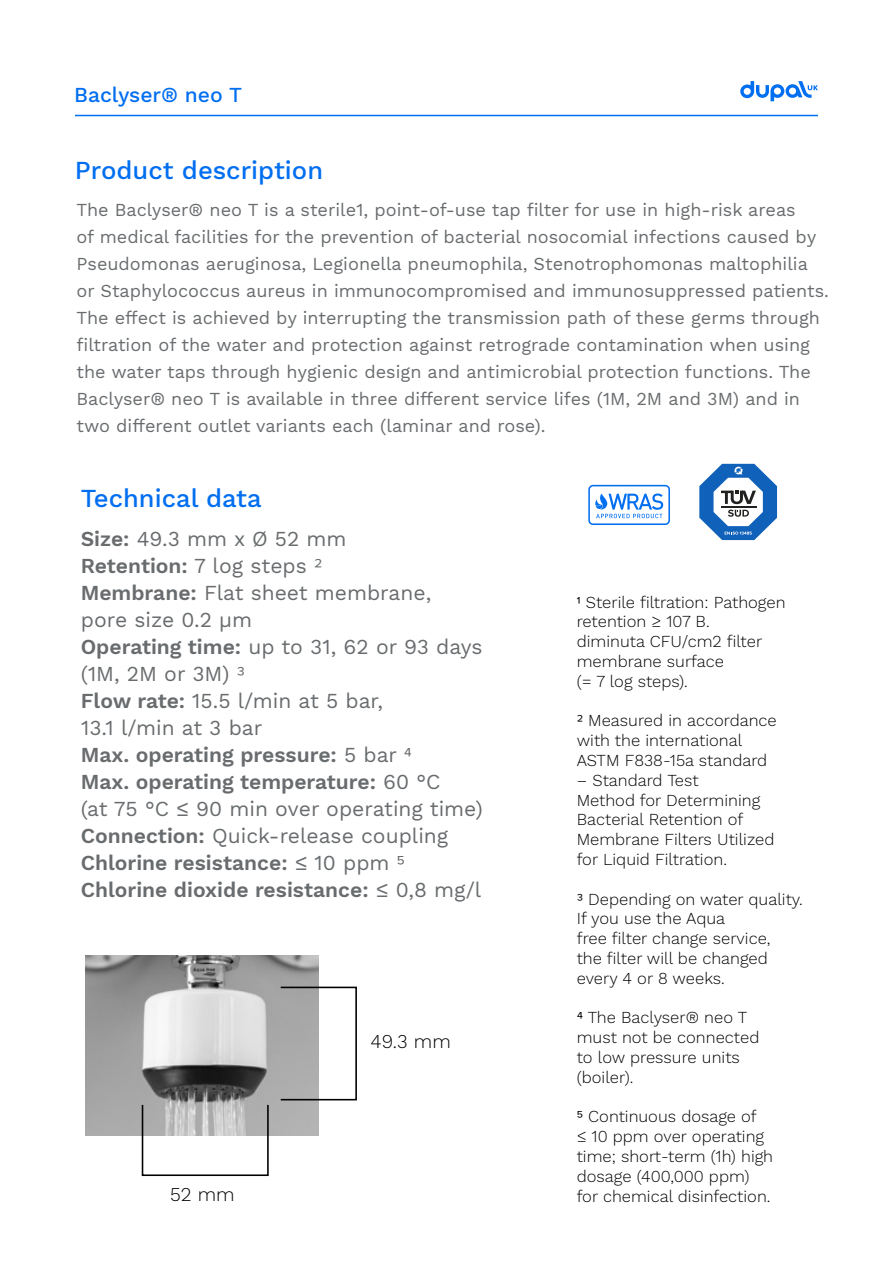
<style>
.page{position:relative;width:893px;height:1263px;background:#fff}
.page>*{position:absolute;margin:0;border:0;box-sizing:border-box;transform-origin:0 0}
.t1{font:500 25.5px "Work Sans";color:#006ef0}
.t2{font:21px/27px "Work Sans";color:#696c6e}
.t3{font:500 21px "Work Sans";color:#006ef0}
.t4{font:300 19.2px "Work Sans";color:#000}
.t5{font:18px/27px "Work Sans";color:#696c6e}
.t6{font:300 16.5px/19.8px "Work Sans";color:#000}
.s1{font-weight:600}
.s2{font-family:"Proxima Nova"}
.s3{font-family:"Proxima Nova";font-weight:400}
</style>
<div class="page">
<hr style="left:75px;top:115px;width:743px;height:1px;background:#006ef0">
<svg style="left:740px;top:81px;width:78px;height:20px"></svg>
<img style="left:85px;top:955px;width:233px;height:180px">
<div style="left:280px;top:987px;width:77px;height:113px;border:2px solid #000"></div>
<div style="left:142px;top:1104px;width:127px;height:72px;border:2px solid #000"></div>
<svg style="left:588px;top:485px;width:82px;height:40px"></svg>
<svg style="left:699px;top:464px;width:78px;height:76px"></svg>
<p class="t3" style="left:74px;top:82px;width:169px">Baclyser® neo T</p>
<h1 class="t1" style="left:75px;top:155px;width:250px">Product description</h1>
<p class="t5" style="left:77px;top:197px;width:754px">The Baclyser® neo T is a sterile1, point-of-use tap filter for use in high-risk areas<br>of medical facilities for the prevention of bacterial nosocomial infections caused by Pseudomonas aeruginosa, Legionella pneumophila, Stenotrophomonas maltophilia or Staphylococcus aureus in immunocompromised and immunosuppressed patients.<br>The effect is achieved by interrupting the transmission path of these germs through filtration of the water and protection against retrograde contamination when using the water taps through hygienic design and antimicrobial protection functions. The Baclyser® neo T is available in three different service lifes (1M, 2M and 3M) and in two different outlet variants each (laminar and rose).</p>
<h1 class="t1" style="left:81px;top:483px;width:182px">Technical data</h1>
<p class="t2" style="left:81px;top:527px;width:404px"><span class="s1">Size:</span> 49.3 mm x Ø 52 mm<br><span class="s1">Retention:</span> 7 log steps <span class="s2">2<br></span><span class="s1">Membrane:</span> Flat sheet membrane, pore size 0.2 μm<br><span class="s1">Operating time:</span> up to 31, 62 or 93 days (1M, 2M or 3M) <span class="s2">3<br></span><span class="s1">Flow rate:</span> 15.5 l/min at 5 bar,<br>13.1 l/min at 3 bar<br><span class="s1">Max. operating pressure:</span> 5 bar <span class="s2">4<br></span><span class="s1">Max. operating temperature:</span> 60 °C<br>(at 75 °C ≤ 90 min over operating time)<br><span class="s1">Connection:</span> Quick-release coupling<br><span class="s1">Chlorine resistance:</span> ≤ 10 ppm <span class="s2">5<br></span><span class="s1">Chlorine dioxide resistance:</span> ≤ 0,8 mg/l</p>
<p class="t4" style="left:170px;top:1183px;width:66px">52 mm</p>
<p class="t4" style="left:371px;top:1030px;width:82px">49.3 mm</p>
<p class="t6" style="left:577px;top:593px;width:210px"><span class="s3">1</span> Sterile filtration: Pathogen retention ≥ 107 B.<br>diminuta CFU/cm2 filter membrane surface<br>(= 7 log steps).</p>
<p class="t6" style="left:577px;top:711px;width:201px"><span class="s3">2</span> Measured in accordance with the international<br>ASTM F838-15a standard</p>
<p class="t6" style="left:577px;top:771px;width:199px">– Standard Test<br>Method for Determining<br>Bacterial Retention of<br>Membrane Filters Utilized for Liquid Filtration.</p>
<p class="t6" style="left:577px;top:890px;width:227px"><span class="s3">3</span> Depending on water quality.<br>If you use the Aqua<br>free filter change service,<br>the filter will be changed every 4 or 8 weeks.</p>
<p class="t6" style="left:577px;top:1008px;width:184px"><span class="s3">4</span> The Baclyser® neo T must not be connected to low pressure units (boiler).</p>
<p class="t6" style="left:577px;top:1107px;width:198px"><span class="s3">5</span> Continuous dosage of<br>≤ 10 ppm over operating time; short-term (1h) high dosage (400,000 ppm) for chemical disinfection.</p>
</div>
